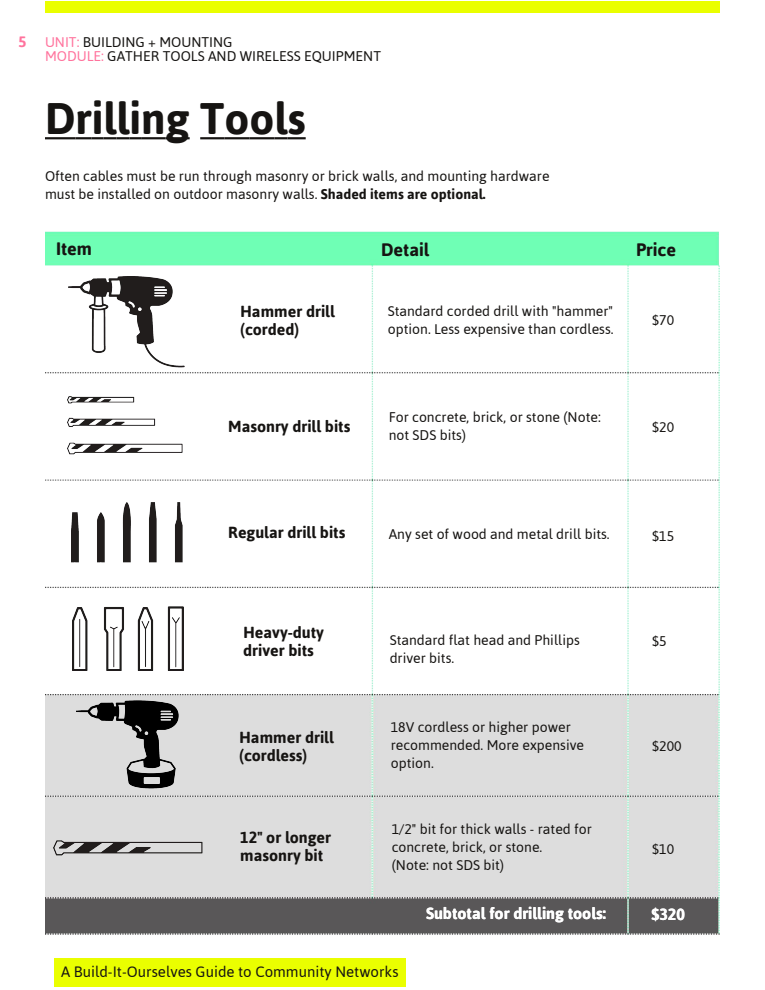
<style>
.page{position:relative;width:765px;height:990px;background:#fff}
.page>*{position:absolute;margin:0;border:0;box-sizing:border-box;transform-origin:0 0}
.t1{font:700 44px "Asap";color:#161412}
.t2{font:700 18px "Asap";color:#161412}
.t3{font:700 16px/18px "Asap";color:#161412}
.t4{font:700 16px "Asap";color:#fff}
.t5{font:15px "Asap";color:#161412}
.t6{font:700 15px "Asap";color:#ff739d}
.t7{font:14px/18px "Asap";color:#161412}
.s1{color:#ff739d}
.s2{font-weight:700}
</style>
<div class="page">
<div style="left:45px;top:1px;width:675px;height:12px;background:#eaff00"></div>
<div style="left:54px;top:958px;width:352px;height:29px;background:#eaff00"></div>
<img style="left:45px;top:231px;width:675px;height:704px">
<hr style="left:45px;top:137px;width:31px;height:2px;background:#161412">
<svg style="left:76px;top:137px;width:65px;height:2px"></svg>
<hr style="left:141px;top:137px;width:25px;height:2px;background:#161412">
<hr style="left:166px;top:137px;width:24px;height:2px;background:#161412">
<hr style="left:200px;top:137px;width:24px;height:2px;background:#161412">
<hr style="left:224px;top:137px;width:25px;height:2px;background:#161412">
<hr style="left:249px;top:137px;width:25px;height:2px;background:#161412">
<svg style="left:274px;top:137px;width:32px;height:2px"></svg>
<img style="left:69px;top:276px;width:116px;height:92px">
<img style="left:67px;top:396px;width:116px;height:59px">
<img style="left:71px;top:502px;width:111px;height:61px">
<img style="left:72px;top:606px;width:112px;height:65px">
<img style="left:76px;top:700px;width:103px;height:88px">
<img style="left:53px;top:840px;width:150px;height:16px">
<p class="t6" style="left:18px;top:32px;width:10px">5</p>
<p class="t7" style="left:45px;top:34px;width:338px;line-height:14px"><span class="s1">UNIT:</span> BUILDING + MOUNTING<br><span class="s1">MODULE:</span> GATHER TOOLS AND WIRELESS EQUIPMENT</p>
<h1 class="t1" style="left:45px;top:93px;width:262px">Drilling Tools</h1>
<p class="t7" style="left:45px;top:167px;width:506px">Often cables must be run through masonry or brick walls, and mounting hardware must be installed on outdoor masonry walls. <span class="s2">Shaded items are optional.</span></p>
<p class="t2" style="left:56px;top:238px;width:38px">Item</p>
<p class="t2" style="left:381px;top:239px;width:50px">Detail</p>
<p class="t2" style="left:636px;top:239px;width:42px">Price</p>
<p class="t3" style="left:240px;top:302px;width:96px">Hammer drill (corded)</p>
<p class="t7" style="left:388px;top:301px;width:227px">Standard corded drill with "hammer" option. Less expensive than cordless.</p>
<p class="t7" style="left:652px;top:311px;width:23px">$70</p>
<p class="t3" style="left:228px;top:417px;width:124px">Masonry drill bits</p>
<p class="t7" style="left:389px;top:408px;width:214px">For concrete, brick, or stone (Note: not SDS bits)</p>
<p class="t7" style="left:652px;top:418px;width:23px">$20</p>
<p class="t3" style="left:228px;top:523px;width:119px">Regular drill bits</p>
<p class="t7" style="left:389px;top:525px;width:222px">Any set of wood and metal drill bits.</p>
<p class="t7" style="left:652px;top:527px;width:23px">$15</p>
<p class="t3" style="left:243px;top:623px;width:82px">Heavy-duty driver bits</p>
<p class="t7" style="left:652px;top:632px;width:16px">$5</p>
<p class="t7" style="left:390px;top:631px;width:192px">Standard flat head and Phillips driver bits.</p>
<p class="t7" style="left:391px;top:717px;width:195px">18V cordless or higher power recommended. More expensive option.</p>
<p class="t3" style="left:239px;top:728px;width:96px">Hammer drill (cordless)</p>
<p class="t7" style="left:652px;top:737px;width:31px">$200</p>
<p class="t7" style="left:392px;top:820px;width:202px">1/2" bit for thick walls - rated for concrete, brick, or stone.<br>(Note: not SDS bit)</p>
<p class="t4" style="left:426px;top:904px;width:181px">Subtotal for drilling tools:</p>
<p class="t4" style="left:652px;top:905px;width:35px">$320</p>
<p class="t3" style="left:240px;top:828px;width:92px">12" or longer masonry bit</p>
<p class="t7" style="left:652px;top:840px;width:23px">$10</p>
<p class="t5" style="left:61px;top:963px;width:339px">A Build-It-Ourselves Guide to Community Networks</p>
</div>
